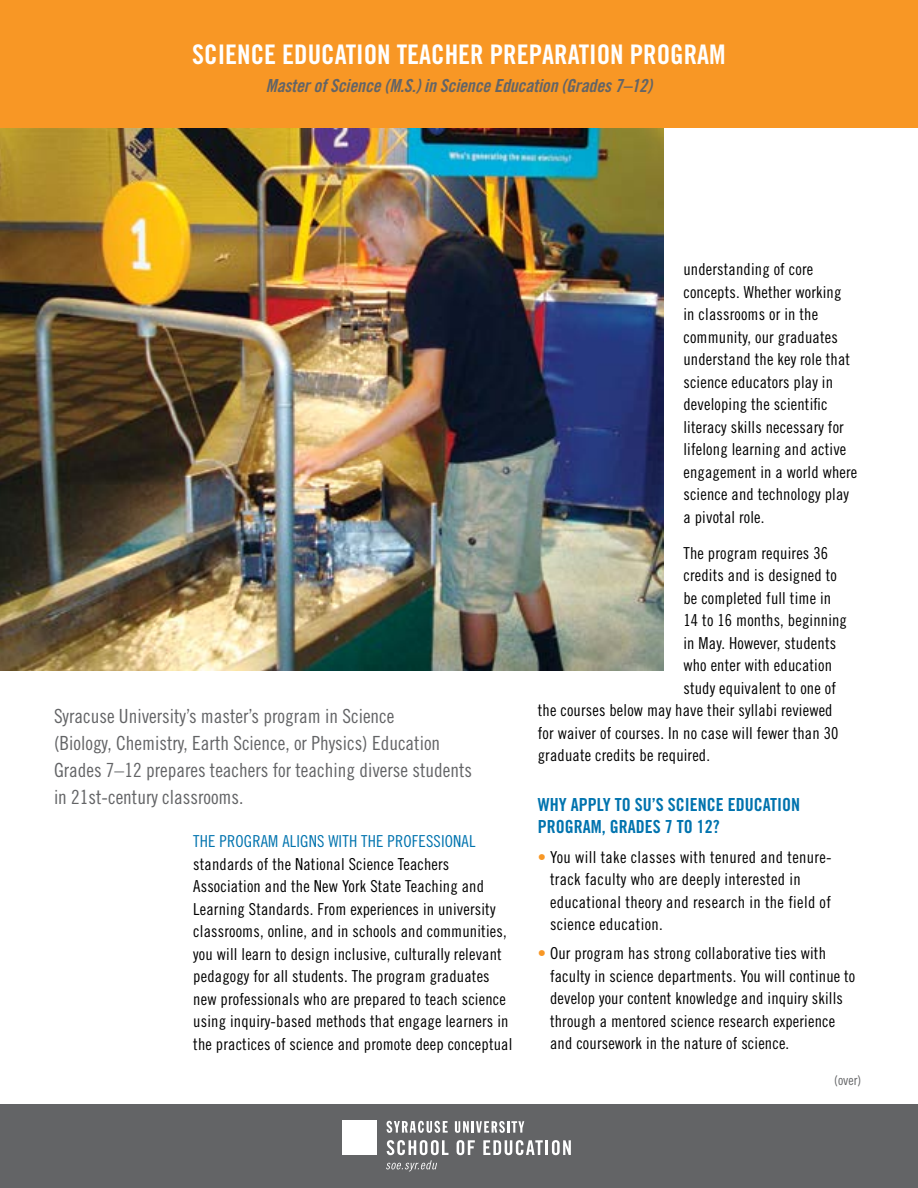
<style>
.page{position:relative;width:918px;height:1188px;background:#fff}
.page>*{position:absolute;margin:0;border:0;box-sizing:border-box;transform-origin:0 0}
.t1{font:27px "Trade Gothic Bold Cond Twenty";color:#fff}
.t2{font:19.5px/27px "Trade Gothic Cond Eighteen";color:#636466}
.t3{font:18px "Trade Gothic Bold Cond Twenty Obl";letter-spacing:-.01em;color:#636466}
.t4{font:18px/22.5px "Trade Gothic Bold Cond Twenty";color:#0073ae}
.t5{font:16.5px/22.5px "Trade Gothic Cond Eighteen";letter-spacing:.01em;color:#000}
.t6{font:13.5px "Trade Gothic Cond Eighteen";color:#636466}
.s1{color:#0073ae}
.s2{color:#f89725}
</style>
<div class="page">
<div style="left:0;top:1105px;width:918px;height:83px;background:#636466"></div>
<div style="left:343px;top:1121px;width:34px;height:34px;background:#fff"></div>
<svg style="left:457px;top:1140px;width:18px;height:15px"></svg>
<svg style="left:483px;top:1140px;width:88px;height:15px"></svg>
<svg style="left:387px;top:1121px;width:61px;height:12px"></svg>
<svg style="left:455px;top:1121px;width:69px;height:12px"></svg>
<svg style="left:386px;top:1140px;width:62px;height:31px"></svg>
<img style="left:0;top:127px;width:663px;height:543px">
<div style="left:0;top:0;width:918px;height:127px;background:#f89725"></div>
<p class="t1" style="left:192px;top:38px;width:535px">SCIENCE EDUCATION TEACHER PREPARATION PROGRAM</p>
<p class="t3" style="left:266px;top:75px;width:388px">Master of Science (M.S.) in Science Education (Grades 7–12)</p>
<p class="t2" style="left:54px;top:702px;width:420px">Syracuse University’s master’s program in Science<br>(Biology, Chemistry, Earth Science, or Physics) Education Grades 7–12 prepares teachers for teaching diverse students in 21st-century classrooms.</p>
<p class="t5" style="left:193px;top:830px;width:321px"><span class="s1">THE PROGRAM ALIGNS WITH THE PROFESSIONAL </span>standards of the National Science Teachers Association and the New York State Teaching and Learning Standards. From experiences in university classrooms, online, and in schools and communities, you will learn to design inclusive, culturally relevant pedagogy for all students. The program graduates new professionals who are prepared to teach science using inquiry-based methods that engage learners in the practices of science and promote deep conceptual</p>
<p class="t5" style="left:683px;top:258px;width:175px">understanding of core concepts. Whether working<br>in classrooms or in the community, our graduates understand the key role that science educators play in developing the scientific literacy skills necessary for lifelong learning and active engagement in a world where science and technology play a pivotal role.</p>
<p class="t5" style="left:683px;top:541px;width:146px">The program requires 36</p>
<p class="t5" style="left:683px;top:564px;width:155px">credits and is designed to</p>
<p class="t5" style="left:683px;top:586px;width:149px">be completed full time in</p>
<p class="t5" style="left:683px;top:609px;width:165px">14 to 16 months, beginning</p>
<p class="t5" style="left:683px;top:631px;width:154px">in May. However, students</p>
<p class="t5" style="left:683px;top:654px;width:150px">who enter with education</p>
<p class="t5" style="left:683px;top:676px;width:154px">study equivalent to one of</p>
<p class="t5" style="left:538px;top:699px;width:296px">the courses below may have their syllabi reviewed</p>
<p class="t5" style="left:538px;top:721px;width:302px">for waiver of courses. In no case will fewer than 30</p>
<p class="t5" style="left:538px;top:744px;width:174px">graduate credits be required.</p>
<p class="t4" style="left:538px;top:793px;width:264px">WHY APPLY TO SU’S SCIENCE EDUCATION<br>PROGRAM, GRADES 7 TO 12?</p>
<p class="t5" style="left:550px;top:845px;width:283px;text-indent:-12px"><span class="s2">•</span> You will take classes with tenured and tenure&shy;track faculty who are deeply interested in educational theory and research in the field of science education.</p>
<p class="t5" style="left:550px;top:942px;width:307px;text-indent:-12px"><span class="s2">•</span> Our program has strong collaborative ties with faculty in science departments. You will continue to develop your content knowledge and inquiry skills through a mentored science research experience and coursework in the nature of science.</p>
<p class="t6" style="left:834px;top:1073px;width:29px">(over)</p>
</div>
